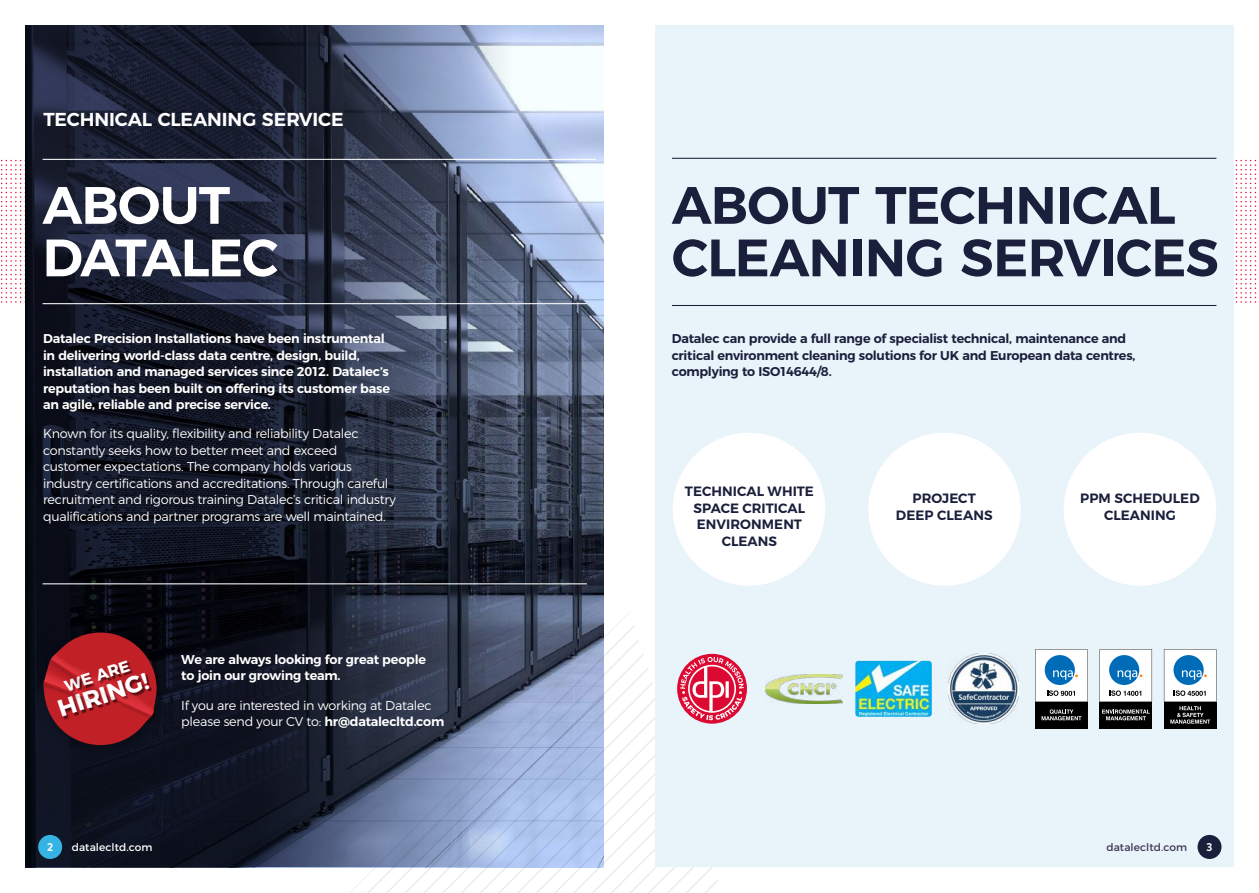
<style>
.page{position:relative;width:1259px;height:893px;background:#fff}
.page>*{position:absolute;margin:0;border:0;box-sizing:border-box;transform-origin:0 0}
.t1{font:600 52.5px/52.5px "Montserrat";letter-spacing:-.015em;color:#1a1f3b}
.t2{font:600 52.5px/52.5px "Montserrat";letter-spacing:-.02em;color:#fff}
.t3{font:700 23.55px "Montserrat";color:#fff}
.t4{font:600 18.75px "Montserrat";letter-spacing:-.01em;color:#fff}
.t5{font:700 15.75px "Montserrat";color:#fff}
.t6{font:600 13.5px/16.5px "Montserrat";color:#1a1f3b;text-align:center}
.t7{font:300 12.75px/16.5px "Montserrat";letter-spacing:-.025em;color:#fff}
.t8{font:600 12.75px/16.5px "Montserrat";letter-spacing:-.02em;color:#fff}
.t9{font:600 12.75px/16.5px "Montserrat";letter-spacing:-.02em;color:#1a1f3b}
.t10{font:10.65px "Montserrat";letter-spacing:.005em;color:#fff}
.t11{font:10.65px "Montserrat";letter-spacing:.005em;color:#393754}
.t12{font:600 10.65px "Axiforma";color:#fff}
.s1{font-weight:600}
</style>
<div class="page">
<img style="left:527px;top:26px;width:77px;height:586px">
<svg style="left:26px;top:26px;width:501px;height:841px;background:#262c3e"></svg>
<svg style="left:650px;top:741px;width:68px;height:152px"></svg>
<svg style="left:631px;top:629px;width:19px;height:264px"></svg>
<svg style="left:339px;top:612px;width:292px;height:281px"></svg>
<hr style="left:43px;top:159px;width:553px;height:1px;background:#fff">
<div style="left:655px;top:26px;width:579px;height:841px;background:#e9f3fa"></div>
<hr style="left:43px;top:303px;width:544px;height:1px;background:#fff">
<hr style="left:43px;top:583px;width:544px;height:1px;background:#fff">
<hr style="left:672px;top:158px;width:544px;height:1px;background:#1a1f3b">
<hr style="left:672px;top:305px;width:544px;height:1px;background:#1a1f3b">
<div style="left:38px;top:835px;width:24px;height:24px;background:#36b3e5;border-radius:50%"></div>
<div style="left:1197px;top:835px;width:24px;height:24px;background:#1a1f3b;border-radius:50%"></div>
<div style="left:673px;top:433px;width:152px;height:153px;background:#fff;border-radius:50%"></div>
<div style="left:868px;top:433px;width:152px;height:153px;background:#fff;border-radius:50%"></div>
<div style="left:1063px;top:433px;width:153px;height:153px;background:#fff;border-radius:50%"></div>
<img style="left:765px;top:674px;width:77px;height:29px">
<svg style="left:1235px;top:160px;width:22px;height:143px"></svg>
<svg style="left:0;top:160px;width:25px;height:143px"></svg>
<svg style="left:106px;top:160px;width:1px;height:143px"></svg>
<div style="left:1035px;top:702px;width:52px;height:26px;background:#000"></div>
<svg style="left:1041px;top:709px;width:40px;height:11px"></svg>
<svg style="left:1035px;top:649px;width:52px;height:53px;background:#b6cfe0"></svg>
<div style="left:1099px;top:702px;width:53px;height:26px;background:#000"></div>
<svg style="left:1102px;top:709px;width:47px;height:11px"></svg>
<svg style="left:1099px;top:649px;width:53px;height:53px;background:#b5cedf"></svg>
<div style="left:1164px;top:702px;width:52px;height:26px;background:#000"></div>
<svg style="left:1164px;top:649px;width:52px;height:75px"></svg>
<img style="left:948px;top:654px;width:70px;height:70px">
<img style="left:855px;top:661px;width:77px;height:56px">
<svg style="left:677px;top:654px;width:70px;height:70px"></svg>
<svg style="left:680px;top:657px;width:64px;height:63px;background:#e6637e"></svg>
<div style="left:36px;top:624px;width:141px;height:141px;background:#000;opacity:.35"></div>
<svg style="left:43px;top:632px;width:114px;height:113px;background:#901b22"></svg>
<h3 class="t4" style="left:44px;top:104px;width:301px">TECHNICAL CLEANING SERVICE</h3>
<h1 class="t2" style="left:43px;top:175px;width:237px">ABOUT<br>DATALEC</h1>
<p class="t8" style="left:43px;top:329px;width:348px">Datalec Precision Installations have been instrumental in delivering world-class data centre, design, build, installation and managed services since 2012. Datalec’s reputation has been built on offering its customer base an agile, reliable and precise service.</p>
<p class="t7" style="left:43px;top:424px;width:354px">Known for its quality, flexibility and reliability Datalec constantly seeks how to better meet and exceed customer expectations. The company holds various industry certifications and accreditations. Through careful recruitment and rigorous training Datalec’s critical industry qualifications and partner programs are well maintained.</p>
<p class="t5" style="left:61px;top:674px;width:69px;rotate:-18deg">WE ARE</p>
<h2 class="t3" style="left:52px;top:691px;width:96px;rotate:-18deg">HIRING!</h2>
<p class="t8" style="left:181px;top:650px;width:246px">We are always looking for great people to join our growing team.</p>
<p class="t7" style="left:181px;top:696px;width:264px">If you are interested in working at Datalec please send your CV to: <span class="s1">hr@datalecltd.com</span></p>
<h1 class="t1" style="left:672px;top:175px;width:548px">ABOUT TECHNICAL<br>CLEANING SERVICES</h1>
<p class="t9" style="left:672px;top:329px;width:465px">Datalec can provide a full range of specialist technical, maintenance and critical environment cleaning solutions for UK and European data centres, complying to ISO14644/8.</p>
<p class="t6" style="left:685px;top:482px;width:130px">TECHNICAL WHITE<br>SPACE CRITICAL<br>ENVIRONMENT<br>CLEANS</p>
<p class="t6" style="left:896px;top:489px;width:98px">PROJECT<br>DEEP CLEANS</p>
<p class="t6" style="left:1080px;top:489px;width:121px">PPM SCHEDULED<br>CLEANING</p>
<p class="t12" style="left:47px;top:840px;width:8px">2</p>
<p class="t10" style="left:72px;top:839px;width:82px">datalecltd.com</p>
<p class="t11" style="left:1106px;top:839px;width:82px">datalecltd.com</p>
<p class="t12" style="left:1206px;top:840px;width:7px">3</p>
</div>
